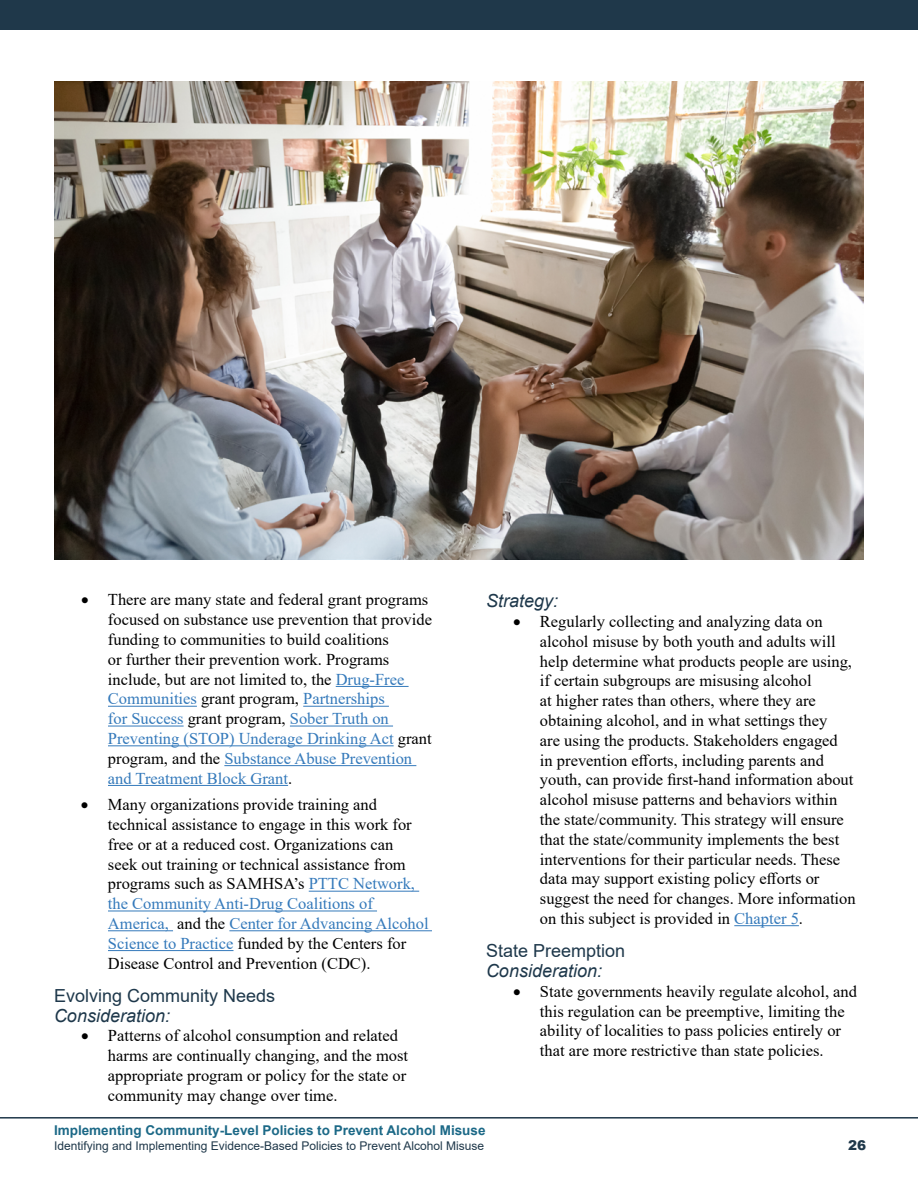
<style>
.page{position:relative;width:918px;height:1188px;background:#fff}
.page>*{position:absolute;margin:0;border:0;box-sizing:border-box;transform-origin:0 0}
.t1{font:18px/19.8px "Arial";color:#1e384b}
.t2{font:italic 18px "Arial";color:#1e384b}
.t3{font:16.5px/19.8px "Times New Roman";color:#000}
.t4{font:700 13.5px "Arial";color:#1c6987}
.t5{font:900 13.5px "Arial";color:#1f384a}
.t6{font:12px "Arial";color:#1f384a}
.s1{color:#357abb}
.s2{font-style:italic}
</style>
<div class="page">
<hr style="left:0;top:1117px;width:918px;height:2px;background:#1f384a">
<div style="left:0;top:0;width:918px;height:30px;background:#1f384a"></div>
<hr style="left:336px;top:686px;width:73px;height:1px;background:#357abb">
<hr style="left:108px;top:706px;width:89px;height:1px;background:#357abb">
<hr style="left:303px;top:706px;width:86px;height:1px;background:#357abb">
<hr style="left:108px;top:726px;width:76px;height:1px;background:#357abb">
<hr style="left:290px;top:726px;width:103px;height:1px;background:#357abb">
<hr style="left:108px;top:745px;width:286px;height:1px;background:#357abb">
<hr style="left:224px;top:765px;width:192px;height:1px;background:#357abb">
<hr style="left:108px;top:785px;width:180px;height:1px;background:#357abb">
<hr style="left:309px;top:891px;width:110px;height:1px;background:#357abb">
<hr style="left:108px;top:911px;width:269px;height:1px;background:#357abb">
<hr style="left:108px;top:930px;width:65px;height:1px;background:#357abb">
<hr style="left:229px;top:930px;width:203px;height:1px;background:#357abb">
<hr style="left:108px;top:950px;width:126px;height:1px;background:#357abb">
<img style="left:54px;top:81px;width:810px;height:478px">
<hr style="left:734px;top:925px;width:65px;height:1px;background:#357abb">
<p class="t3" style="left:108px;top:589px;width:326px;text-indent:-27px">• There are many state and federal grant programs focused on substance use prevention that provide funding to communities to build coalitions<br>or further their prevention work. Programs include, but are not limited to, the <span class="s1">Drug-Free Communities</span> grant program, <span class="s1">Partnerships<br>for Success</span> grant program, <span class="s1">Sober Truth on Preventing (STOP) Underage Drinking Act</span> grant program, and the <span class="s1">Substance Abuse Prevention and Treatment Block Grant</span>.</p>
<p class="t3" style="left:108px;top:794px;width:322px;text-indent:-27px">• Many organizations provide training and technical assistance to engage in this work for free or at a reduced cost. Organizations can<br>seek out training or technical assistance from programs such as SAMHSA’s <span class="s1">PTTC Network, the Community Anti-Drug Coalitions of America,</span> and the <span class="s1">Center for Advancing Alcohol Science to Practice</span> funded by the Centers for Disease Control and Prevention (CDC).</p>
<h5 class="t1" style="left:54px;top:986px;width:223px">Evolving Community Needs<br><span class="s2">Consideration:</span></h5>
<p class="t3" style="left:108px;top:1026px;width:302px;text-indent:-27px">• Patterns of alcohol consumption and related harms are continually changing, and the most appropriate program or policy for the state or community may change over time.</p>
<p class="t2" style="left:486px;top:589px;width:74px">Strategy:</p>
<p class="t3" style="left:540px;top:611px;width:317px;text-indent:-27px">• Regularly collecting and analyzing data on alcohol misuse by both youth and adults will help determine what products people are using, if certain subgroups are misusing alcohol<br>at higher rates than others, where they are obtaining alcohol, and in what settings they<br>are using the products. Stakeholders engaged<br>in prevention efforts, including parents and youth, can provide first-hand information about alcohol misuse patterns and behaviors within the state/community. This strategy will ensure that the state/community implements the best interventions for their particular needs. These data may support existing policy efforts or suggest the need for changes. More information on this subject is provided in <span class="s1">Chapter 5</span>.</p>
<h5 class="t1" style="left:486px;top:941px;width:141px">State Preemption<br><span class="s2">Consideration:</span></h5>
<p class="t3" style="left:540px;top:981px;width:319px;text-indent:-27px">• State governments heavily regulate alcohol, and this regulation can be preemptive, limiting the ability of localities to pass policies entirely or that are more restrictive than state policies.</p>
<p class="t4" style="left:54px;top:1121px;width:433px">Implementing Community-Level Policies to Prevent Alcohol Misuse</p>
<p class="t6" style="left:54px;top:1137px;width:432px">Identifying and Implementing Evidence-Based Policies to Prevent Alcohol Misuse</p>
<p class="t5" style="left:848px;top:1135px;width:20px">26</p>
</div>
